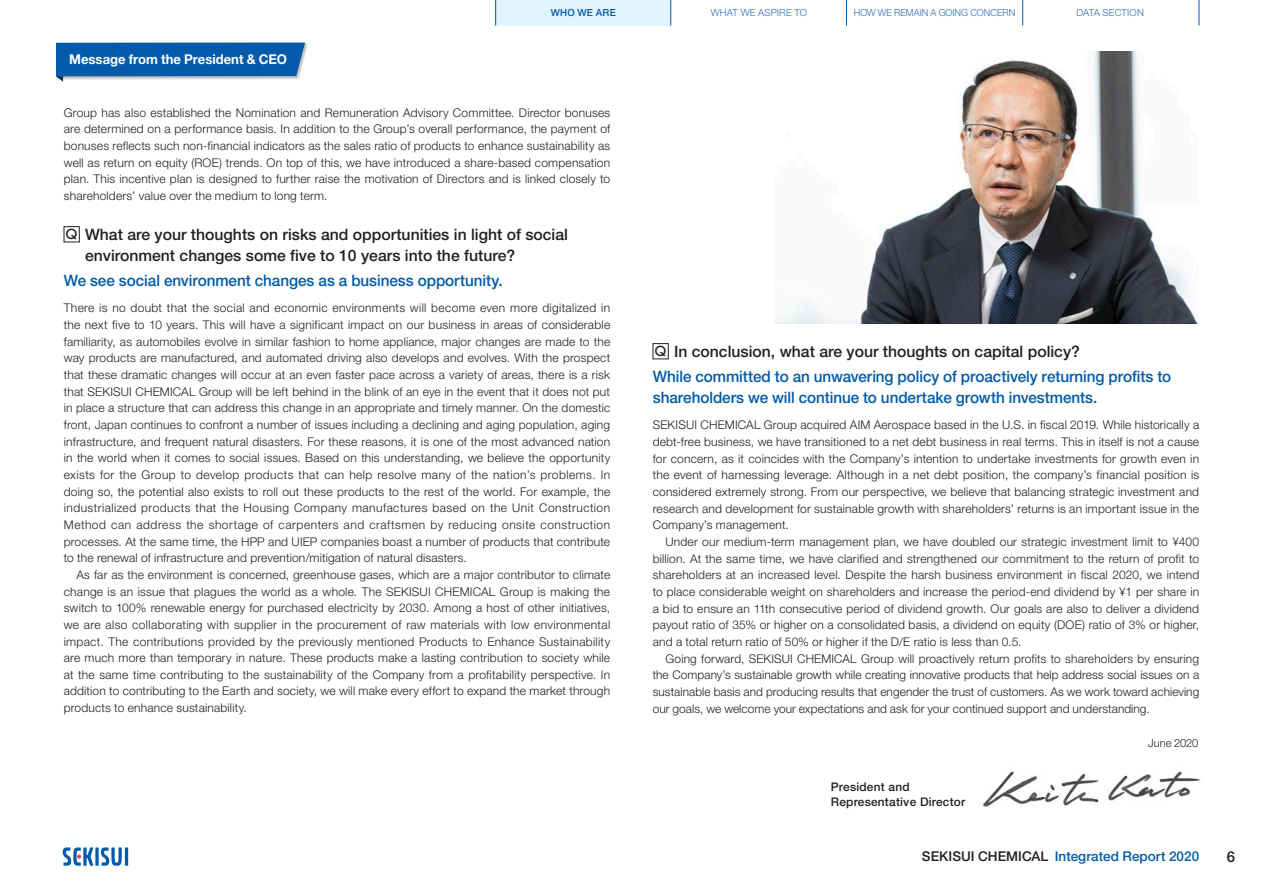
<style>
.page{position:relative;width:1263px;height:893px;background:#fff}
.page>*{position:absolute;margin:0;border:0;box-sizing:border-box;transform-origin:0 0}
.A_社長メッセージ{font:500 15.75px/21px "Helvetica Neue LT Pro";letter-spacing:-.005em;color:#015aaa}
.Q_社長メッセージ{font:500 15.75px/21px "Helvetica Neue LT Pro";color:#231f20}
.t1{font:500 15px "Helvetica Neue LT Pro";color:#231f20}
.t2{font:500 13.5px "Helvetica Neue LT Pro";color:#015aaa}
.青リボン-英{font:700 13.5px "Helvetica Neue LT Pro";color:#fff}
.t3{font:500 13.5px "Futura";color:#231f20}
.本文-英{font:300 12px/16.6px "Helvetica Neue LT Pro";letter-spacing:.015em;color:#231f20;text-align:justify}
.本文_インデント_有{font:500 11.85px "Helvetica Neue LT Pro";letter-spacing:.02em;color:#231f20}
.t4{font:300 11.25px "Helvetica Neue LT Pro";letter-spacing:-.01em;color:#231f20}
.t5{font:300 9.75px "Helvetica Neue LT Pro";color:#326fb7;scale:.96 1}
.t6{font:300 9.75px "Helvetica Neue LT Pro";letter-spacing:.02em;color:#326fb7}
.t7{font:300 9.75px "Helvetica Neue LT Pro";color:#326fb7}
.t8{font:500 9.75px "Helvetica Neue LT Pro";letter-spacing:.025em;color:#015aaa}
.s1{color:#231f20}
</style>
<div class="page">
<div style="left:495px;top:0;width:176px;height:26px;background:#e1f4fc"></div>
<svg style="left:95px;top:847px;width:4px;height:19px"></svg>
<hr style="left:125px;top:847px;width:3px;height:19px;background:#015aaa">
<svg style="left:101px;top:847px;width:21px;height:19px"></svg>
<svg style="left:63px;top:847px;width:30px;height:19px"></svg>
<svg style="left:670px;top:0;width:1px;height:26px"></svg>
<svg style="left:495px;top:0;width:1px;height:26px"></svg>
<svg style="left:846px;top:0;width:1px;height:26px"></svg>
<svg style="left:1022px;top:0;width:1px;height:26px"></svg>
<svg style="left:1199px;top:0;width:1px;height:26px"></svg>
<div style="left:64px;top:226px;width:16px;height:16px;border:1px solid #231f20"></div>
<div style="left:653px;top:343px;width:15px;height:16px;border:1px solid #231f20"></div>
<div style="left:55px;top:41px;width:10px;height:42px;background:#f7f7f7"></div>
<div style="left:56px;top:42px;width:252px;height:38px;background:#231f20;opacity:.3"></div>
<svg style="left:56px;top:43px;width:249px;height:39px;background:#2570b3"></svg>
<img style="left:982px;top:771px;width:218px;height:36px">
<img style="left:774px;top:51px;width:424px;height:273px">
<p class="青リボン-英" style="left:69px;top:51px;width:219px">Message from the President &amp; CEO</p>
<p class="t8" style="left:551px;top:7px;width:67px">WHO WE ARE</p>
<p class="本文-英" style="left:64px;top:104px;width:548px">Group has also established the Nomination and Remuneration Advisory Committee. Director bonuses are determined on a performance basis. In addition to the Group’s overall performance, the payment of bonuses reflects such non-financial indicators as the sales ratio of products to enhance sustainability as well as return on equity (ROE) trends. On top of this, we have introduced a share-based compensation plan. This incentive plan is designed to further raise the motivation of Directors and is linked closely to shareholders’ value over the medium to long term.</p>
<p class="t3" style="left:66px;top:225px;width:14px">Q</p>
<p class="Q_社長メッセージ" style="left:85px;top:224px;width:484px">What are your thoughts on risks and opportunities in light of social environment changes some five to 10 years into the future?</p>
<p class="A_社長メッセージ" style="left:64px;top:270px;width:440px">We see social environment changes as a business opportunity.</p>
<p class="本文-英" style="left:64px;top:300px;width:548px">There is no doubt that the social and economic environments will become even more digitalized in the next five to 10 years. This will have a significant impact on our business in areas of considerable familiarity, as automobiles evolve in similar fashion to home appliance, major changes are made to the way products are manufactured, and automated driving also develops and evolves. With the prospect that these dramatic changes will occur at an even faster pace across a variety of areas, there is a risk that SEKISUI CHEMICAL Group will be left behind in the blink of an eye in the event that it does not put in place a structure that can address this change in an appropriate and timely manner. On the domestic front, Japan continues to confront a number of issues including a declining and aging population, aging infrastructure, and frequent natural disasters. For these reasons, it is one of the most advanced nation in the world when it comes to social issues. Based on this understanding, we believe the opportunity exists for the Group to develop products that can help resolve many of the nation’s problems. In doing so, the potential also exists to roll out these products to the rest of the world. For example, the industrialized products that the Housing Company manufactures based on the Unit Construction Method can address the shortage of carpenters and craftsmen by reducing onsite construction processes. At the same time, the HPP and UIEP companies boast a number of products that contribute to the renewal of infrastructure and prevention/mitigation of natural disasters.</p>
<p class="本文-英" style="left:64px;top:566px;width:548px;text-indent:13px">As far as the environment is concerned, greenhouse gases, which are a major contributor to climate change is an issue that plagues the world as a whole. The SEKISUI CHEMICAL Group is making the switch to 100% renewable energy for purchased electricity by 2030. Among a host of other initiatives, we are also collaborating with supplier in the procurement of raw materials with low environmental impact. The contributions provided by the previously mentioned Products to Enhance Sustainability are much more than temporary in nature. These products make a lasting contribution to society while at the same time contributing to the sustainability of the Company from a profitability perspective. In addition to contributing to the Earth and society, we will make every effort to expand the market through products to enhance sustainability.</p>
<p class="t6" style="left:711px;top:7px;width:98px">WHAT WE ASPIRE TO</p>
<p class="t5" style="left:854px;top:7px;width:170px">HOW WE REMAIN A GOING CONCERN</p>
<p class="t7" style="left:1076px;top:7px;width:69px">DATA SECTION</p>
<p class="t3" style="left:655px;top:342px;width:14px">Q</p>
<p class="Q_社長メッセージ" style="left:674px;top:341px;width:407px">In conclusion, what are your thoughts on capital policy?</p>
<p class="A_社長メッセージ" style="left:653px;top:366px;width:520px">While committed to an unwavering policy of proactively returning profits to shareholders we will continue to undertake growth investments.</p>
<p class="本文-英" style="left:653px;top:417px;width:548px">SEKISUI CHEMICAL Group acquired AIM Aerospace based in the U.S. in fiscal 2019. While historically a debt-free business, we have transitioned to a net debt business in real terms. This in itself is not a cause for concern, as it coincides with the Company’s intention to undertake investments for growth even in the event of harnessing leverage. Although in a net debt position, the company’s financial position is considered extremely strong. From our perspective, we believe that balancing strategic investment and research and development for sustainable growth with shareholders’ returns is an important issue in the Company’s management.</p>
<p class="本文-英" style="left:653px;top:533px;width:548px;text-indent:13px">Under our medium-term management plan, we have doubled our strategic investment limit to ¥400 billion. At the same time, we have clarified and strengthened our commitment to the return of profit to shareholders at an increased level. Despite the harsh business environment in fiscal 2020, we intend to place considerable weight on shareholders and increase the period-end dividend by ¥1 per share in a bid to ensure an 11th consecutive period of dividend growth. Our goals are also to deliver a dividend payout ratio of 35% or higher on a consolidated basis, a dividend on equity (DOE) ratio of 3% or higher, and a total return ratio of 50% or higher if the D/E ratio is less than 0.5.</p>
<p class="本文-英" style="left:653px;top:650px;width:548px;text-indent:13px">Going forward, SEKISUI CHEMICAL Group will proactively return profits to shareholders by ensuring the Company’s sustainable growth while creating innovative products that help address social issues on a sustainable basis and producing results that engender the trust of customers. As we work toward achieving our goals, we welcome your expectations and ask for your continued support and understanding.</p>
<p class="本文_インデント_有" style="left:831px;top:780px;width:80px">President and</p>
<p class="本文_インデント_有" style="left:831px;top:795px;width:136px">Representative Director</p>
<p class="t4" style="left:1148px;top:736px;width:52px">June 2020</p>
<p class="t2" style="left:922px;top:848px;width:279px"><span class="s1">SEKISUI CHEMICAL</span> Integrated Report 2020</p>
<p class="t1" style="left:1227px;top:848px;width:10px">6</p>
</div>
